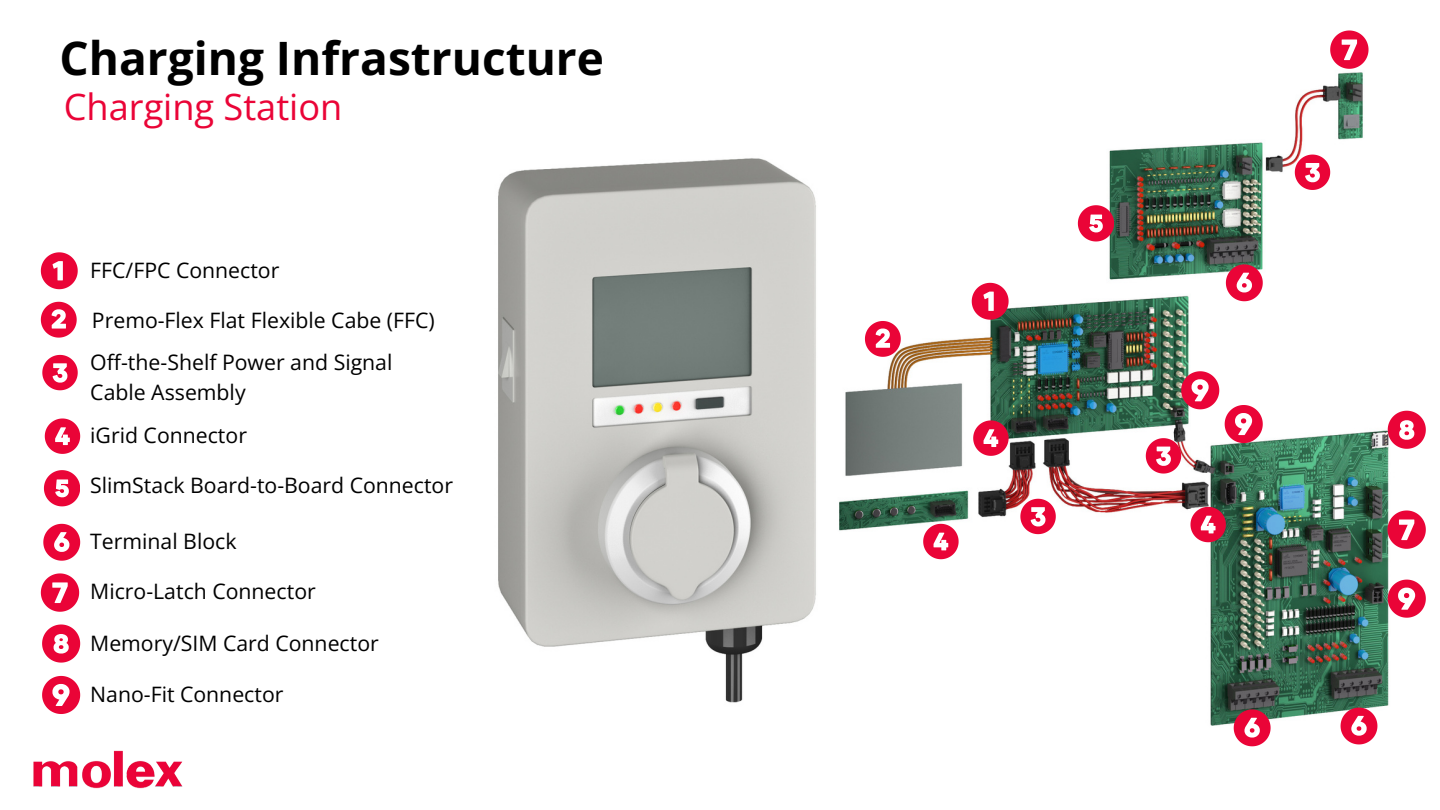
<style>
.page{position:relative;width:1440px;height:810px;background:#fff}
.page>*{position:absolute;margin:0;border:0;box-sizing:border-box;transform-origin:0 0}
.t1{font:700 46.1px "Open Sans";color:#000}
.t2{font:36.2px "Open Sans";color:#ea0437}
.t3{font:21.3px/29.2px "Open Sans";color:#000}
</style>
<div class="page">
<img style="left:498px;top:45px;width:909px;height:700px">
<img style="left:33px;top:750px;width:150px;height:39px">
<svg style="left:41px;top:252px;width:37px;height:37px"></svg>
<svg style="left:41px;top:302px;width:36px;height:36px"></svg>
<svg style="left:42px;top:355px;width:36px;height:35px"></svg>
<svg style="left:45px;top:418px;width:35px;height:36px"></svg>
<svg style="left:44px;top:470px;width:36px;height:36px"></svg>
<svg style="left:43px;top:524px;width:37px;height:37px"></svg>
<svg style="left:41px;top:573px;width:38px;height:39px"></svg>
<svg style="left:42px;top:676px;width:38px;height:38px"></svg>
<svg style="left:42px;top:625px;width:38px;height:38px"></svg>
<svg style="left:972px;top:283px;width:36px;height:37px"></svg>
<svg style="left:865px;top:321px;width:36px;height:36px"></svg>
<svg style="left:1295px;top:155px;width:35px;height:35px"></svg>
<svg style="left:1020px;top:499px;width:36px;height:35px"></svg>
<svg style="left:1146px;top:438px;width:35px;height:35px"></svg>
<svg style="left:973px;top:420px;width:35px;height:36px"></svg>
<svg style="left:923px;top:524px;width:35px;height:35px"></svg>
<svg style="left:1190px;top:507px;width:36px;height:35px"></svg>
<svg style="left:1078px;top:205px;width:36px;height:36px"></svg>
<svg style="left:1226px;top:264px;width:37px;height:37px"></svg>
<svg style="left:1234px;top:709px;width:36px;height:37px"></svg>
<svg style="left:1341px;top:708px;width:36px;height:36px"></svg>
<svg style="left:1330px;top:30px;width:38px;height:39px"></svg>
<svg style="left:1388px;top:511px;width:38px;height:38px"></svg>
<svg style="left:1388px;top:411px;width:38px;height:38px"></svg>
<svg style="left:1181px;top:371px;width:38px;height:38px"></svg>
<svg style="left:1225px;top:405px;width:38px;height:38px"></svg>
<svg style="left:1388px;top:580px;width:38px;height:38px"></svg>
<p class="t1" style="left:59px;top:26px;width:546px">Charging Infrastructure</p>
<p class="t2" style="left:64px;top:81px;width:280px">Charging Station</p>
<p class="t3" style="left:90px;top:255px;width:191px">FFC/FPC Connector</p>
<p class="t3" style="left:92px;top:305px;width:344px">Premo-Flex Flat Flexible Cabe (FFC)</p>
<p class="t3" style="left:90px;top:348px;width:304px">Off-the-Shelf Power and Signal<br>Cable Assembly</p>
<p class="t3" style="left:90px;top:420px;width:158px">iGrid Connector</p>
<p class="t3" style="left:90px;top:470px;width:364px">SlimStack Board-to-Board Connector</p>
<p class="t3" style="left:90px;top:526px;width:148px">Terminal Block</p>
<p class="t3" style="left:90px;top:576px;width:227px">Micro-Latch Connector</p>
<p class="t3" style="left:90px;top:628px;width:290px">Memory/SIM Card Connector</p>
<p class="t3" style="left:90px;top:679px;width:195px">Nano-Fit Connector</p>
</div>
